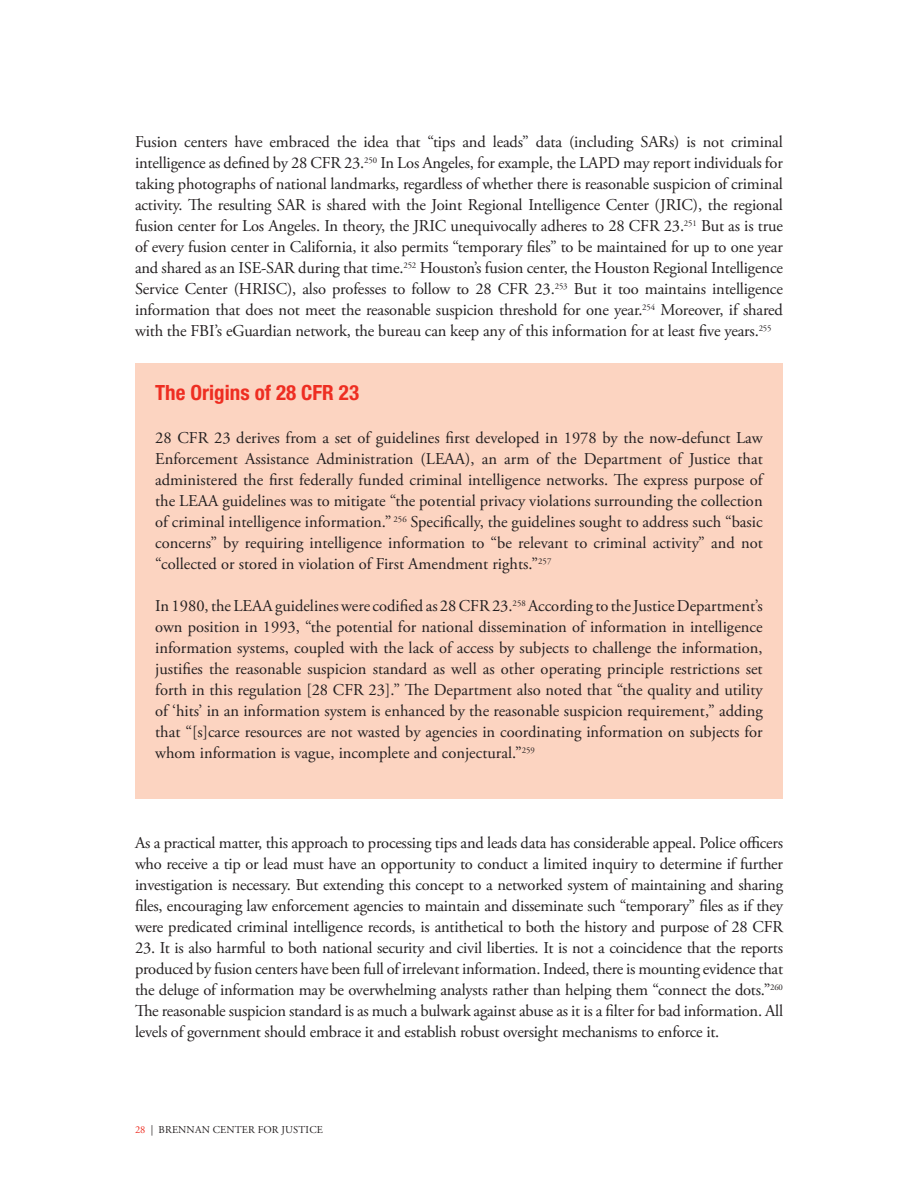
<style>
.page{position:relative;width:918px;height:1188px;background:#fff}
.page>*{position:absolute;margin:0;border:0;box-sizing:border-box;transform-origin:0 0}
.Heading{font:700 condensed 21px "Helvetica Neue";color:#ee2e22}
.Body_Copy{font:16.5px/21px "Adobe Garamond Pro";letter-spacing:-.015em;color:#231f20;text-align:justify}
.t1{font:10.5px "Adobe Garamond Pro";letter-spacing:.015em;color:#231f20}
.s1{color:#ee2e22}
</style>
<div class="page">
<div style="left:135px;top:364px;width:648px;height:435px;background:#fcd4c1"></div>
<p class="Body_Copy" style="left:135px;top:132px;width:650px">Fusion centers have embraced the idea that “tips and leads” data (including SARs) is not criminal intelligence as defined by 28 CFR 23.<sup>250</sup> In Los Angeles, for example, the LAPD may report individuals for taking photographs of national landmarks, regardless of whether there is reasonable suspicion of criminal activity. The resulting SAR is shared with the Joint Regional Intelligence Center (JRIC), the regional fusion center for Los Angeles. In theory, the JRIC unequivocally adheres to 28 CFR 23.<sup>251</sup> But as is true of every fusion center in California, it also permits “temporary files” to be maintained for up to one year and shared as an ISE-SAR during that time.<sup>252</sup> Houston’s fusion center, the Houston Regional Intelligence Service Center (HRISC), also professes to follow to 28 CFR 23.<sup>253</sup> But it too maintains intelligence information that does not meet the reasonable suspicion threshold for one year.<sup>254</sup> Moreover, if shared with the FBI’s eGuardian network, the bureau can keep any of this information for at least five years.<sup>255</sup></p>
<p class="Heading" style="left:155px;top:380px;width:205px">The Origins of 28 CFR 23</p>
<p class="Body_Copy" style="left:155px;top:428px;width:611px">28 CFR 23 derives from a set of guidelines first developed in 1978 by the now-defunct Law Enforcement Assistance Administration (LEAA), an arm of the Department of Justice that administered the first federally funded criminal intelligence networks. The express purpose of the LEAA guidelines was to mitigate “the potential privacy violations surrounding the collection of criminal intelligence information.” <sup>256</sup> Specifically, the guidelines sought to address such “basic concerns” by requiring intelligence information to “be relevant to criminal activity” and not “collected or stored in violation of First Amendment rights.”<sup>257</sup></p>
<p class="Body_Copy" style="left:155px;top:596px;width:609px">In 1980, the LEAA guidelines were codified as 28 CFR 23.<sup>258</sup> According to the Justice Department’s own position in 1993, “the potential for national dissemination of information in intelligence information systems, coupled with the lack of access by subjects to challenge the information, justifies the reasonable suspicion standard as well as other operating principle restrictions set forth in this regulation [28 CFR 23].” The Department also noted that “the quality and utility of ‘hits’ in an information system is enhanced by the reasonable suspicion requirement,” adding that “[s]carce resources are not wasted by agencies in coordinating information on subjects for whom information is vague, incomplete and conjectural.”<sup>259</sup></p>
<p class="Body_Copy" style="left:135px;top:833px;width:650px">As a practical matter, this approach to processing tips and leads data has considerable appeal. Police officers who receive a tip or lead must have an opportunity to conduct a limited inquiry to determine if further investigation is necessary. But extending this concept to a networked system of maintaining and sharing files, encouraging law enforcement agencies to maintain and disseminate such “temporary” files as if they were predicated criminal intelligence records, is antithetical to both the history and purpose of 28 CFR</p>
<p class="Body_Copy" style="left:135px;top:938px;width:650px">23. It is also harmful to both national security and civil liberties. It is not a coincidence that the reports produced by fusion centers have been full of irrelevant information. Indeed, there is mounting evidence that the deluge of information may be overwhelming analysts rather than helping them “connect the dots.”<sup>260<br></sup>The reasonable suspicion standard is as much a bulwark against abuse as it is a filter for bad information. All levels of government should embrace it and establish robust oversight mechanisms to enforce it.</p>
<p class="t1" style="left:135px;top:1123px;width:189px"><span class="s1">28</span> | BRENNAN CENTER FOR JUSTICE</p>
</div>
